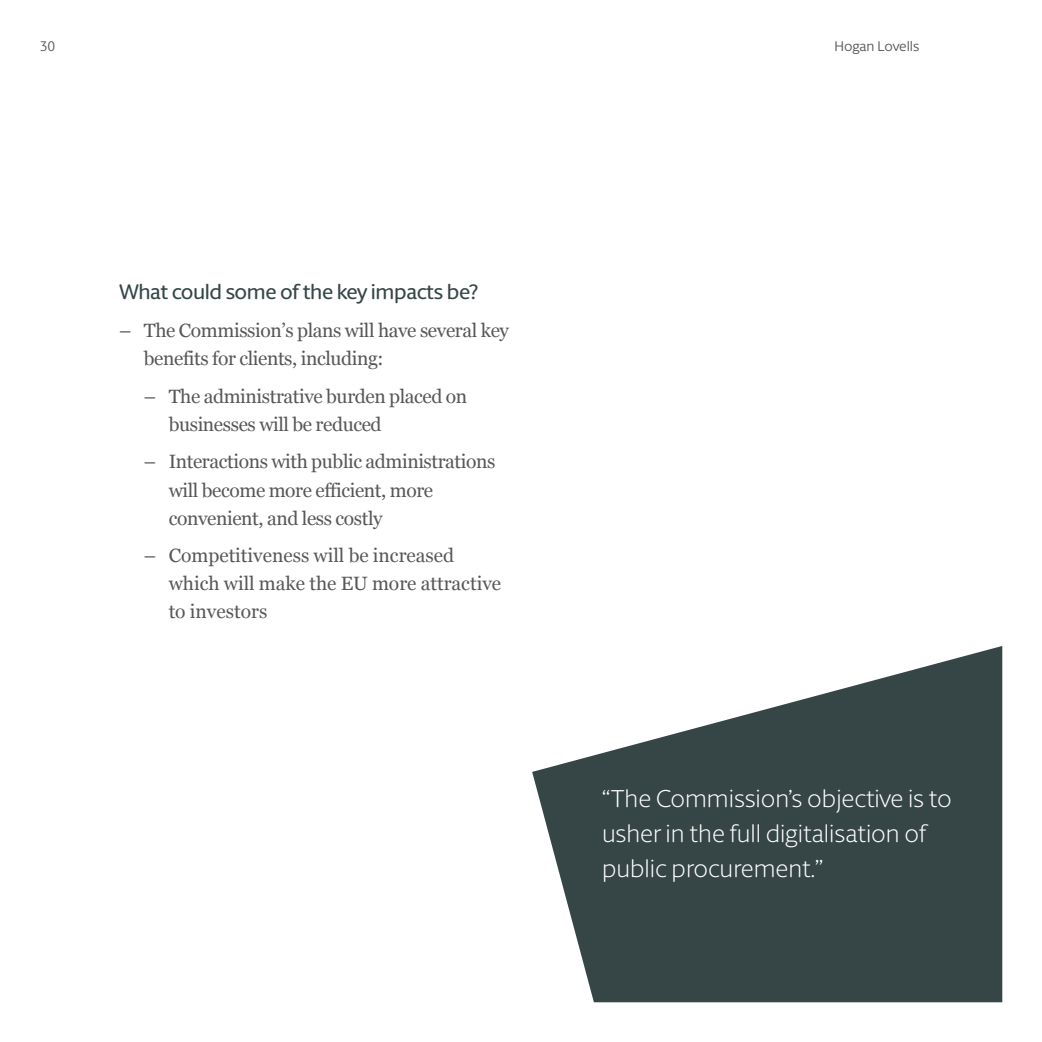
<style>
.page{position:relative;width:1042px;height:1042px;background:#fff}
.page>*{position:absolute;margin:0;border:0;box-sizing:border-box;transform-origin:0 0}
.t1{font:300 24.5px/35px "Berlingske Sans Round";color:#fff}
.t2{font:500 21px "Berlingske Sans Round";letter-spacing:-.02em;color:#364647}
.t3{font:19.25px/28px "Georgia";letter-spacing:-.02em;color:#575756}
.t4{font:19.25px/28px "Georgia";color:#575756}
.t5{font:14px "Berlingske Sans Round";letter-spacing:-.01em;color:#575756}
</style>
<div class="page">
<svg style="left:532px;top:646px;width:470px;height:356px;fill:#364647"></svg>
<p class="t5" style="left:40px;top:37px;width:17px">30</p>
<p class="t5" style="left:834px;top:37px;width:86px">Hogan Lovells</p>
<p class="t2" style="left:119px;top:277px;width:361px">What could some of the key impacts be?</p>
<p class="t3" style="left:144px;top:315px;width:367px;text-indent:-25px">– The Commission’s plans will have several key benefits for clients, including:</p>
<p class="t3" style="left:169px;top:381px;width:300px;text-indent:-25px">– The administrative burden placed on businesses will be reduced</p>
<p class="t3" style="left:169px;top:447px;width:328px;text-indent:-25px">– Interactions with public administrations will become more efficient, more convenient, and less costly</p>
<p class="t4" style="left:169px;top:541px;width:334px;text-indent:-25px">– Competitiveness will be increased which will make the EU more attractive to investors</p>
<p class="t1" style="left:602px;top:780px;width:351px">“The Commission’s objective is to usher in the full digitalisation of public procurement.”</p>
</div>
